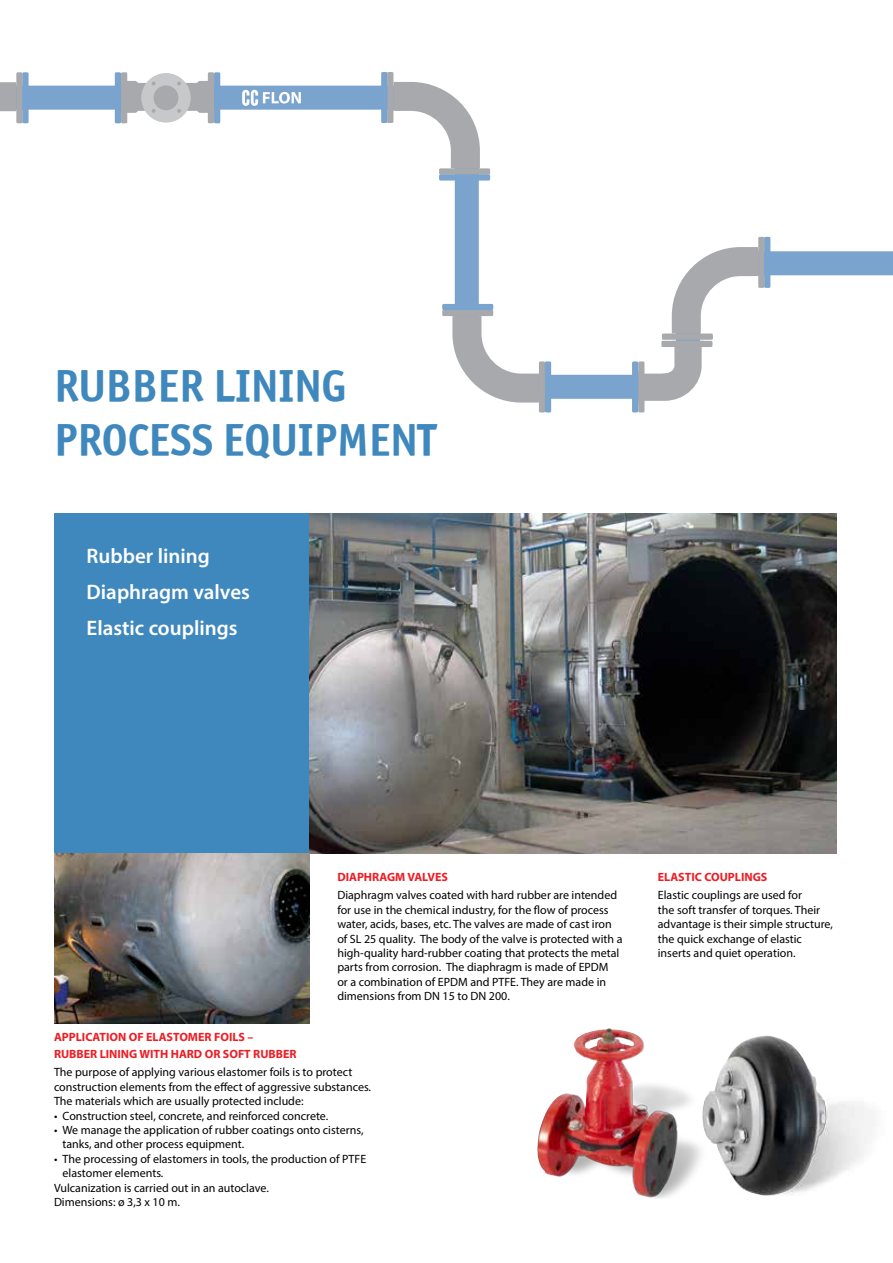
<style>
.page{position:relative;width:893px;height:1263px;background:#fff}
.page>*{position:absolute;margin:0;border:0;box-sizing:border-box;transform-origin:0 0}
.t1{font:45px/54px "Officina Sans OSITCTT Bold";color:#3f88bd}
.t2{font:600 21px/36px "Myriad Pro";color:#fff}
.t3{font:12px/14.4px "Myriad Pro";color:#000}
.t4{font:700 12px/16.2px "Myriad Pro";color:#ed1d24}
</style>
<div class="page">
<svg style="left:17px;top:86px;width:876px;height:313px"></svg>
<div style="left:54px;top:513px;width:255px;height:340px;background:#3f88bd"></div>
<svg style="left:242px;top:90px;width:59px;height:16px"></svg>
<img style="left:715px;top:1035px;width:159px;height:161px">
<img style="left:537px;top:1028px;width:178px;height:170px">
<img style="left:309px;top:513px;width:527px;height:340px">
<img style="left:54px;top:853px;width:255px;height:170px">
<div style="left:121px;top:72px;width:6px;height:51px;background:#a7a9ac;border-radius:2px"></div>
<div style="left:208px;top:72px;width:6px;height:51px;background:#a7a9ac;border-radius:2px"></div>
<div style="left:141px;top:73px;width:50px;height:50px;background:#c7c8ca;border-radius:50%"></div>
<svg style="left:127px;top:81px;width:81px;height:32px"></svg>
<div style="left:115px;top:72px;width:6px;height:51px;background:#7aa3cd;border-radius:2px"></div>
<div style="left:214px;top:72px;width:6px;height:51px;background:#7aa3cd;border-radius:2px"></div>
<div style="left:638px;top:361px;width:6px;height:51px;background:#a7a9ac;border-radius:2px"></div>
<div style="left:661px;top:341px;width:51px;height:6px;background:#a7a9ac;border-radius:2px"></div>
<svg style="left:638px;top:341px;width:68px;height:64px"></svg>
<div style="left:632px;top:361px;width:6px;height:51px;background:#7aa3cd;border-radius:2px"></div>
<div style="left:16px;top:72px;width:7px;height:51px;background:#a7a9ac;border-radius:2px"></div>
<div style="left:22px;top:72px;width:7px;height:51px;background:#7aa3cd;border-radius:2px"></div>
<svg style="left:0;top:82px;width:16px;height:30px"></svg>
<div style="left:387px;top:72px;width:6px;height:51px;background:#a7a9ac;border-radius:2px"></div>
<div style="left:381px;top:72px;width:6px;height:51px;background:#7aa3cd;border-radius:2px"></div>
<svg style="left:393px;top:82px;width:87px;height:86px"></svg>
<div style="left:439px;top:168px;width:51px;height:7px;background:#a7a9ac;border-radius:2px"></div>
<div style="left:439px;top:174px;width:51px;height:7px;background:#7aa3cd;border-radius:2px"></div>
<div style="left:539px;top:361px;width:6px;height:51px;background:#a7a9ac;border-radius:2px"></div>
<div style="left:545px;top:361px;width:6px;height:51px;background:#7aa3cd;border-radius:2px"></div>
<svg style="left:452px;top:316px;width:87px;height:87px"></svg>
<div style="left:442px;top:310px;width:51px;height:6px;background:#a7a9ac;border-radius:2px"></div>
<div style="left:442px;top:304px;width:51px;height:6px;background:#7aa3cd;border-radius:2px"></div>
<div style="left:662px;top:333px;width:51px;height:7px;background:#a7a9ac;border-radius:2px"></div>
<svg style="left:672px;top:247px;width:86px;height:86px"></svg>
<div style="left:758px;top:237px;width:6px;height:51px;background:#a7a9ac;border-radius:2px"></div>
<div style="left:764px;top:237px;width:6px;height:51px;background:#7aa3cd;border-radius:2px"></div>
<h1 class="t1" style="left:54px;top:359px;width:384px">RUBBER LINING<br>PROCESS EQUIPMENT</h1>
<h2 class="t2" style="left:87px;top:537px;width:165px">Rubber lining<br>Diaphragm valves<br>Elastic couplings</h2>
<p class="t4" style="left:337px;top:868px;width:112px">DIAPHRAGM VALVES</p>
<p class="t3" style="left:337px;top:888px;width:287px">Diaphragm valves coated with hard rubber are intended for use in the chemical industry, for the flow of process water, acids, bases, etc. The valves are made of cast iron of SL 25 quality. The body of the valve is protected with a high-quality hard-rubber coating that protects the metal parts from corrosion. The diaphragm is made of EPDM<br>or a combination of EPDM and PTFE. They are made in dimensions from DN 15 to DN 200.</p>
<p class="t4" style="left:54px;top:1029px;width:244px">APPLICATION OF ELASTOMER FOILS –<br>RUBBER LINING WITH HARD OR SOFT RUBBER</p>
<p class="t3" style="left:54px;top:1065px;width:319px">The purpose of applying various elastomer foils is to protect construction elements from the effect of aggressive substances.<br>The materials which are usually protected include:</p>
<p class="t3" style="left:54px;top:1108px;width:276px">• Construction steel, concrete, and reinforced concrete.</p>
<p class="t3" style="left:63px;top:1122px;width:302px;text-indent:-9px">• We manage the application of rubber coatings onto cisterns, tanks, and other process equipment.</p>
<p class="t3" style="left:54px;top:1151px;width:314px">• The processing of elastomers in tools, the production of PTFE</p>
<p class="t3" style="left:63px;top:1166px;width:102px">elastomer elements.</p>
<p class="t3" style="left:54px;top:1180px;width:216px">Vulcanization is carried out in an autoclave.</p>
<p class="t3" style="left:54px;top:1194px;width:127px">Dimensions: ø 3,3 x 10 m.</p>
<p class="t4" style="left:658px;top:868px;width:111px">ELASTIC COUPLINGS</p>
<p class="t3" style="left:658px;top:888px;width:177px">Elastic couplings are used for<br>the soft transfer of torques. Their advantage is their simple structure, the quick exchange of elastic inserts and quiet operation.</p>
</div>
